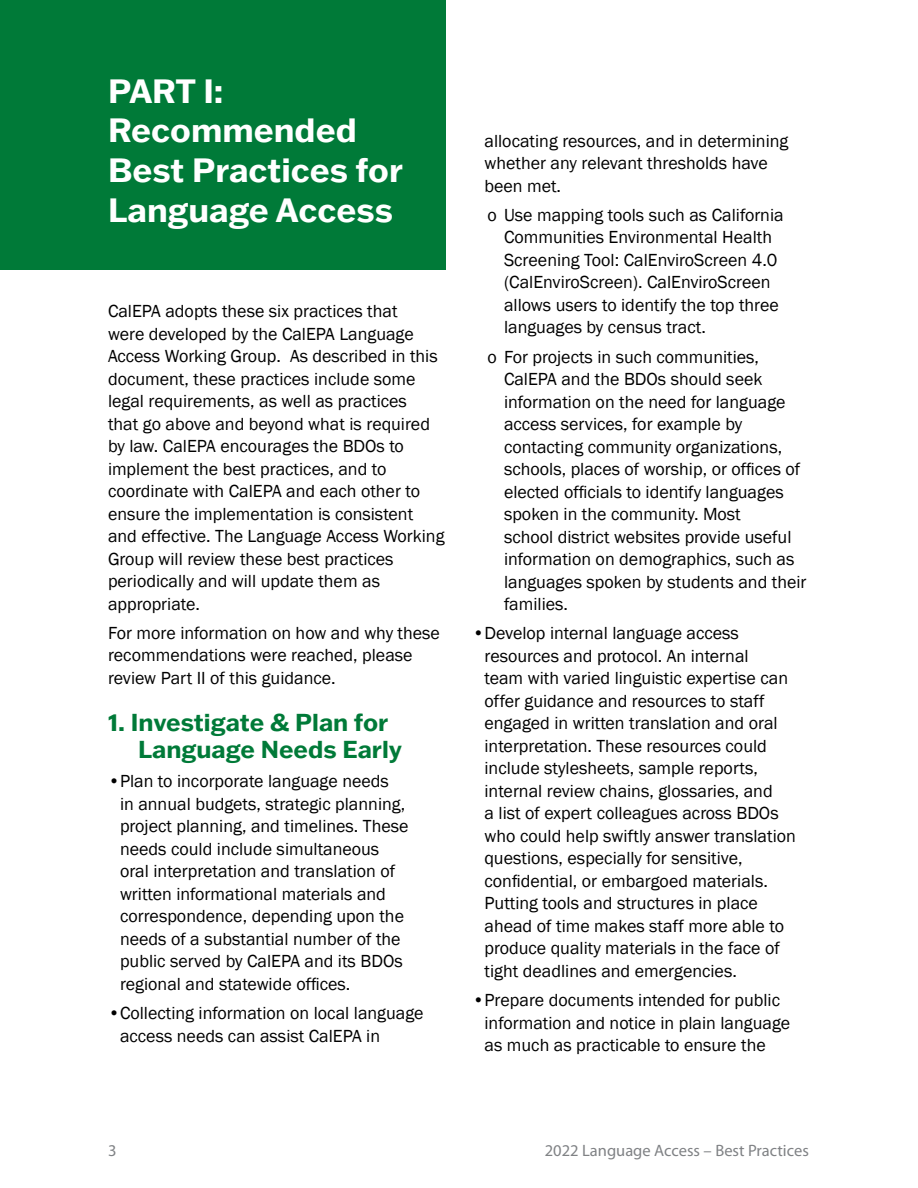
<style>
.page{position:relative;width:918px;height:1188px;background:#fff}
.page>*{position:absolute;margin:0;border:0;box-sizing:border-box;transform-origin:0 0}
.t1{font:700 33px/39.6px "Franklin Gothic ATF";color:#fff}
.t2{font:700 24px/27px "Franklin Gothic ATF";color:#007a38}
.t3{font:18px/22.5px "Franklin Gothic";color:#000}
.t4{font:16.5px "Myriad Pro";color:#808285}
</style>
<div class="page">
<div style="left:0;top:0;width:446px;height:270px;background:#007a38"></div>
<h1 class="t1" style="left:108px;top:70px;width:296px">PART I:<br>Recommended<br>Best Practices for<br>Language Access</h1>
<p class="t3" style="left:108px;top:300px;width:338px">CalEPA adopts these six practices that<br>were developed by the CalEPA Language Access Working Group. As described in this document, these practices include some legal requirements, as well as practices<br>that go above and beyond what is required by law. CalEPA encourages the BDOs to implement the best practices, and to coordinate with CalEPA and each other to ensure the implementation is consistent and effective. The Language Access Working Group will review these best practices periodically and will update them as appropriate.</p>
<p class="t3" style="left:108px;top:622px;width:334px">For more information on how and why these recommendations were reached, please review Part II of this guidance.</p>
<h2 class="t2" style="left:138px;top:708px;width:266px;text-indent:-30px">1. Investigate &amp; Plan for<br>Language Needs Early</h2>
<p class="t3" style="left:120px;top:771px;width:290px;text-indent:-12px">• Plan to incorporate language needs<br>in annual budgets, strategic planning, project planning, and timelines. These needs could include simultaneous oral interpretation and translation of written informational materials and correspondence, depending upon the needs of a substantial number of the public served by CalEPA and its BDOs regional and statewide offices.</p>
<p class="t3" style="left:120px;top:1002px;width:305px;text-indent:-12px">• Collecting information on local language access needs can assist CalEPA in</p>
<p class="t3" style="left:485px;top:130px;width:305px">allocating resources, and in determining whether any relevant thresholds have been met.</p>
<p class="t3" style="left:504px;top:204px;width:281px;text-indent:-17px">o Use mapping tools such as California Communities Environmental Health Screening Tool: CalEnviroScreen 4.0 (CalEnviroScreen). CalEnviroScreen allows users to identify the top three languages by census tract.</p>
<p class="t3" style="left:504px;top:346px;width:304px;text-indent:-17px">o For projects in such communities, CalEPA and the BDOs should seek information on the need for language access services, for example by contacting community organizations, schools, places of worship, or offices of elected officials to identify languages spoken in the community. Most<br>school district websites provide useful information on demographics, such as languages spoken by students and their families.</p>
<p class="t3" style="left:485px;top:622px;width:313px;text-indent:-12px">• Develop internal language access resources and protocol. An internal<br>team with varied linguistic expertise can offer guidance and resources to staff engaged in written translation and oral interpretation. These resources could include stylesheets, sample reports, internal review chains, glossaries, and<br>a list of expert colleagues across BDOs who could help swiftly answer translation questions, especially for sensitive, confidential, or embargoed materials.<br>Putting tools and structures in place ahead of time makes staff more able to produce quality materials in the face of tight deadlines and emergencies.</p>
<p class="t3" style="left:485px;top:989px;width:307px;text-indent:-12px">• Prepare documents intended for public information and notice in plain language as much as practicable to ensure the</p>
<p class="t4" style="left:108px;top:1140px;width:10px">3</p>
<p class="t4" style="left:545px;top:1140px;width:266px">2022 Language Access – Best Practices</p>
</div>
